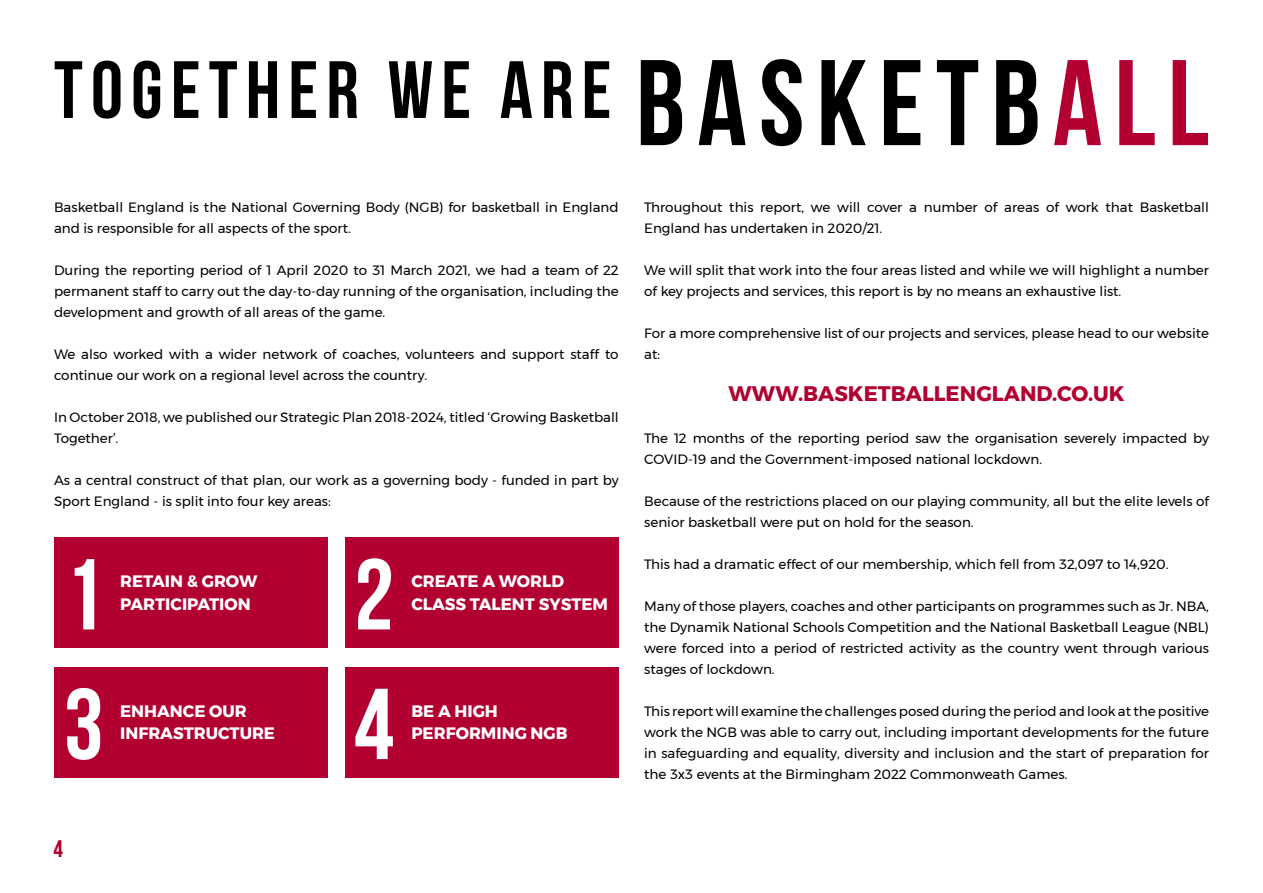
<style>
.page{position:relative;width:1263px;height:893px;background:#fff}
.page>*{position:absolute;margin:0;border:0;box-sizing:border-box;transform-origin:0 0}
.t1{font:700 121.5px "Bebas Neue";letter-spacing:.1em;color:#000}
.t2{font:700 100.5px/129.6px "Bebas Neue";color:#fff}
.t3{font:81px "Bebas Neue";letter-spacing:.1em;color:#000}
.t4{font:700 24px "Bebas Neue";color:#b20031}
.t5{font:700 21px "Montserrat";color:#b20031}
.t6{font:700 16.5px/22.5px "Montserrat";color:#fff}
.t7{font:13.5px/21px "Montserrat";color:#000}
.s1{color:#b20031}
</style>
<div class="page">
<hr style="left:1262px;top:0;width:1px;height:893px;background:#b20031">
<div style="left:54px;top:537px;width:273px;height:111px;background:#b20031"></div>
<div style="left:345px;top:537px;width:274px;height:111px;background:#b20031"></div>
<div style="left:54px;top:666px;width:273px;height:111px;background:#b20031"></div>
<div style="left:345px;top:666px;width:274px;height:111px;background:#b20031"></div>
<h3 class="t3" style="left:54px;top:46px;width:559px">TOGETHER WE ARE</h3>
<h1 class="t1" style="left:636px;top:37px;width:574px">BASKETB<span class="s1">ALL</span></h1>
<p class="t7" style="left:54px;top:196px;width:566px">Basketball England is the National Governing Body (NGB) for basketball in England and is responsible for all aspects of the sport.</p>
<p class="t7" style="left:54px;top:259px;width:566px;text-align:justify">During the reporting period of 1 April 2020 to 31 March 2021, we had a team of 22 permanent staff to carry out the day-to-day running of the organisation, including the development and growth of all areas of the game.</p>
<p class="t7" style="left:54px;top:343px;width:566px">We also worked with a wider network of coaches, volunteers and support staff to continue our work on a regional level across the country.</p>
<p class="t7" style="left:54px;top:406px;width:566px">In October 2018, we published our Strategic Plan 2018-2024, titled ‘Growing Basketball<br>Together’.</p>
<p class="t7" style="left:54px;top:469px;width:566px">As a central construct of that plan, our work as a governing body - funded in part by<br>Sport England - is split into four key areas:</p>
<h2 class="t2" style="left:64px;top:529px;width:41px">1<br>3</h2>
<h2 class="t2" style="left:354px;top:529px;width:41px">2<br>4</h2>
<p class="t6" style="left:120px;top:570px;width:139px">RETAIN &amp; GROW<br>PARTICIPATION</p>
<p class="t6" style="left:411px;top:570px;width:198px">CREATE A WORLD<br>CLASS TALENT SYSTEM</p>
<p class="t6" style="left:120px;top:700px;width:156px">ENHANCE OUR<br>INFRASTRUCTURE</p>
<p class="t6" style="left:411px;top:700px;width:158px">BE A HIGH<br>PERFORMING NGB</p>
<p class="t7" style="left:644px;top:196px;width:566px">Throughout this report, we will cover a number of areas of work that Basketball<br>England has undertaken in 2020/21.</p>
<p class="t7" style="left:644px;top:259px;width:566px">We will split that work into the four areas listed and while we will highlight a number of key projects and services, this report is by no means an exhaustive list.</p>
<p class="t7" style="left:644px;top:322px;width:566px">For a more comprehensive list of our projects and services, please head to our website at:</p>
<h3 class="t5" style="left:729px;top:377px;width:397px">WWW.BASKETBALLENGLAND.CO.UK</h3>
<p class="t7" style="left:644px;top:427px;width:566px">The 12 months of the reporting period saw the organisation severely impacted by<br>COVID-19 and the Government-imposed national lockdown.</p>
<p class="t7" style="left:644px;top:490px;width:566px">Because of the restrictions placed on our playing community, all but the elite levels of senior basketball were put on hold for the season.</p>
<p class="t7" style="left:644px;top:553px;width:526px">This had a dramatic effect of our membership, which fell from 32,097 to 14,920.</p>
<p class="t7" style="left:644px;top:595px;width:566px;text-align:justify">Many of those players, coaches and other participants on programmes such as Jr. NBA, the Dynamik National Schools Competition and the National Basketball League (NBL) were forced into a period of restricted activity as the country went through various stages of lockdown.</p>
<p class="t7" style="left:644px;top:700px;width:566px;text-align:justify">This report will examine the challenges posed during the period and look at the positive work the NGB was able to carry out, including important developments for the future in safeguarding and equality, diversity and inclusion and the start of preparation for the 3x3 events at the Birmingham 2022 Commonweath Games.</p>
<h3 class="t4" style="left:54px;top:835px;width:11px">4</h3>
</div>
